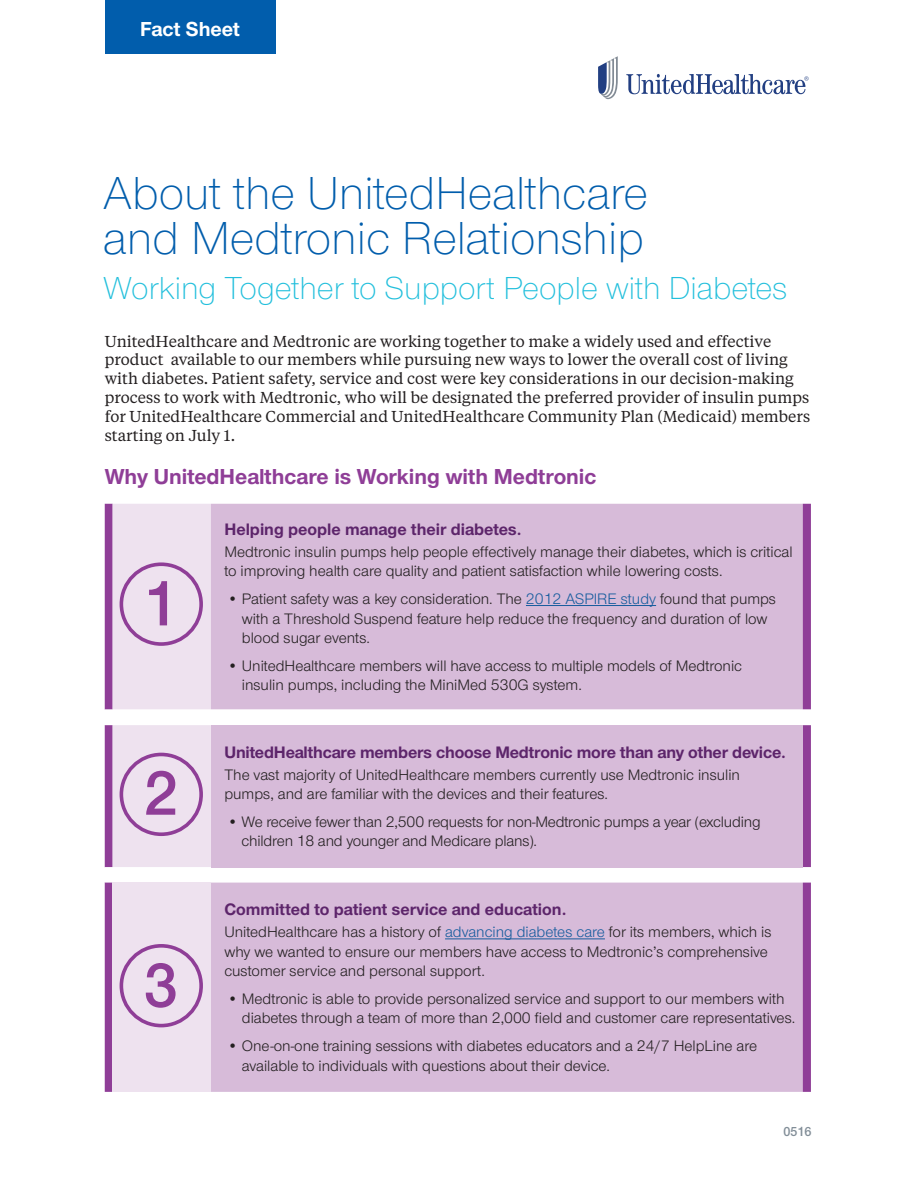
<style>
.page{position:relative;width:918px;height:1188px;background:#fff}
.page>*{position:absolute;margin:0;border:0;box-sizing:border-box;transform-origin:0 0}
.t1{font:600 64.95px "UHC Sans";color:#8f3e97}
.t2{font:300 48px/45px "UHC Sans";color:#015dac}
.t3{font:300 33px "UHC Sans";color:#22bfdc}
.Subhead{font:700 22.5px "UHC Sans";color:#8f3e97}
.t4{font:700 21px "UHC Sans";color:#fff}
.Serif_Copy{font:700 17.25px "UHC Sans";color:#5d256b}
.Serif_Copy-2{font:15.75px/19.5px "UHC Sans";color:#231f20}
.Copyhead{font:15.75px/18.9px "UHC Serif Text";color:#231f20}
.t5{font:600 13.5px "UHC Sans";color:#828e98}
.s1{color:#175d9e}
</style>
<div class="page">
<svg style="left:626px;top:74px;width:183px;height:20px"></svg>
<svg style="left:598px;top:56px;width:20px;height:43px"></svg>
<svg style="left:105px;top:504px;width:706px;height:588px;background:#d6bad8"></svg>
<svg style="left:105px;top:710px;width:706px;height:172px"></svg>
<div style="left:211px;top:725px;width:592px;height:142px;background:#d7bbd9"></div>
<div style="left:113px;top:882px;width:98px;height:210px;background:#eee2ef"></div>
<div style="left:120px;top:562px;width:83px;height:84px;border:4px solid #8f3e97;border-radius:50%"></div>
<hr style="left:526px;top:605px;width:130px;height:1px;background:#175d9e">
<div style="left:120px;top:753px;width:83px;height:83px;border:4px solid #8f3e97;border-radius:50%"></div>
<div style="left:120px;top:944px;width:83px;height:83px;border:4px solid #8f3e97;border-radius:50%"></div>
<hr style="left:445px;top:939px;width:160px;height:1px;background:#175d9e">
<div style="left:106px;top:0;width:170px;height:54px;background:#015dac"></div>
<p class="t4" style="left:140px;top:14px;width:101px">Fact Sheet</p>
<p class="t2" style="left:103px;top:169px;width:546px">About the UnitedHealthcare and Medtronic Relationship</p>
<p class="t3" style="left:103px;top:265px;width:686px">Working Together to Support People with Diabetes</p>
<p class="Copyhead" style="left:105px;top:331px;width:707px">UnitedHealthcare and Medtronic are working together to make a widely used and effective product available to our members while pursuing new ways to lower the overall cost of living with diabetes. Patient safety, service and cost were key considerations in our decision-making process to work with Medtronic, who will be designated the preferred provider of insulin pumps for UnitedHealthcare Commercial and UnitedHealthcare Community Plan (Medicaid) members starting on July 1.</p>
<p class="Subhead" style="left:105px;top:462px;width:493px">Why UnitedHealthcare is Working with Medtronic</p>
<p class="t1" style="left:143px;top:561px;width:35px">1</p>
<p class="t1" style="left:143px;top:745px;width:35px">1</p>
<p class="t1" style="left:144px;top:751px;width:35px">2</p>
<p class="t1" style="left:144px;top:759px;width:35px">3</p>
<p class="t1" style="left:144px;top:943px;width:35px">3</p>
<p class="Serif_Copy" style="left:224px;top:517px;width:299px">Helping people manage their diabetes.</p>
<p class="Serif_Copy-2" style="left:224px;top:541px;width:570px">Medtronic insulin pumps help people effectively manage their diabetes, which is critical to improving health care quality and patient satisfaction while lowering costs.</p>
<p class="Serif_Copy-2" style="left:242px;top:589px;width:536px;text-indent:-14px">• Patient safety was a key consideration. The <span class="s1">2012 ASPIRE study</span> found that pumps with a Threshold Suspend feature help reduce the frequency and duration of low blood sugar events.</p>
<p class="Serif_Copy-2" style="left:242px;top:655px;width:502px;text-indent:-14px">• UnitedHealthcare members will have access to multiple models of Medtronic insulin pumps, including the MiniMed 530G system.</p>
<p class="Serif_Copy" style="left:224px;top:740px;width:563px">UnitedHealthcare members choose Medtronic more than any other device.</p>
<p class="Serif_Copy-2" style="left:224px;top:764px;width:517px">The vast majority of UnitedHealthcare members currently use Medtronic insulin pumps, and are familiar with the devices and their features.</p>
<p class="Serif_Copy-2" style="left:242px;top:811px;width:521px;text-indent:-14px">• We receive fewer than 2,500 requests for non-Medtronic pumps a year (excluding children 18 and younger and Medicare plans).</p>
<p class="Serif_Copy" style="left:224px;top:898px;width:344px">Committed to patient service and education.</p>
<p class="Serif_Copy-2" style="left:224px;top:922px;width:549px">UnitedHealthcare has a history of <span class="s1">advancing diabetes care</span> for its members, which is why we wanted to ensure our members have access to Medtronic’s comprehensive customer service and personal support.</p>
<p class="Serif_Copy-2" style="left:242px;top:988px;width:555px;text-indent:-14px">• Medtronic is able to provide personalized service and support to our members with diabetes through a team of more than 2,000 field and customer care representatives.</p>
<p class="Serif_Copy-2" style="left:242px;top:1036px;width:517px;text-indent:-14px">• One-on-one training sessions with diabetes educators and a 24/7 HelpLine are available to individuals with questions about their device.</p>
<p class="t5" style="left:783px;top:1122px;width:30px">0516</p>
</div>
